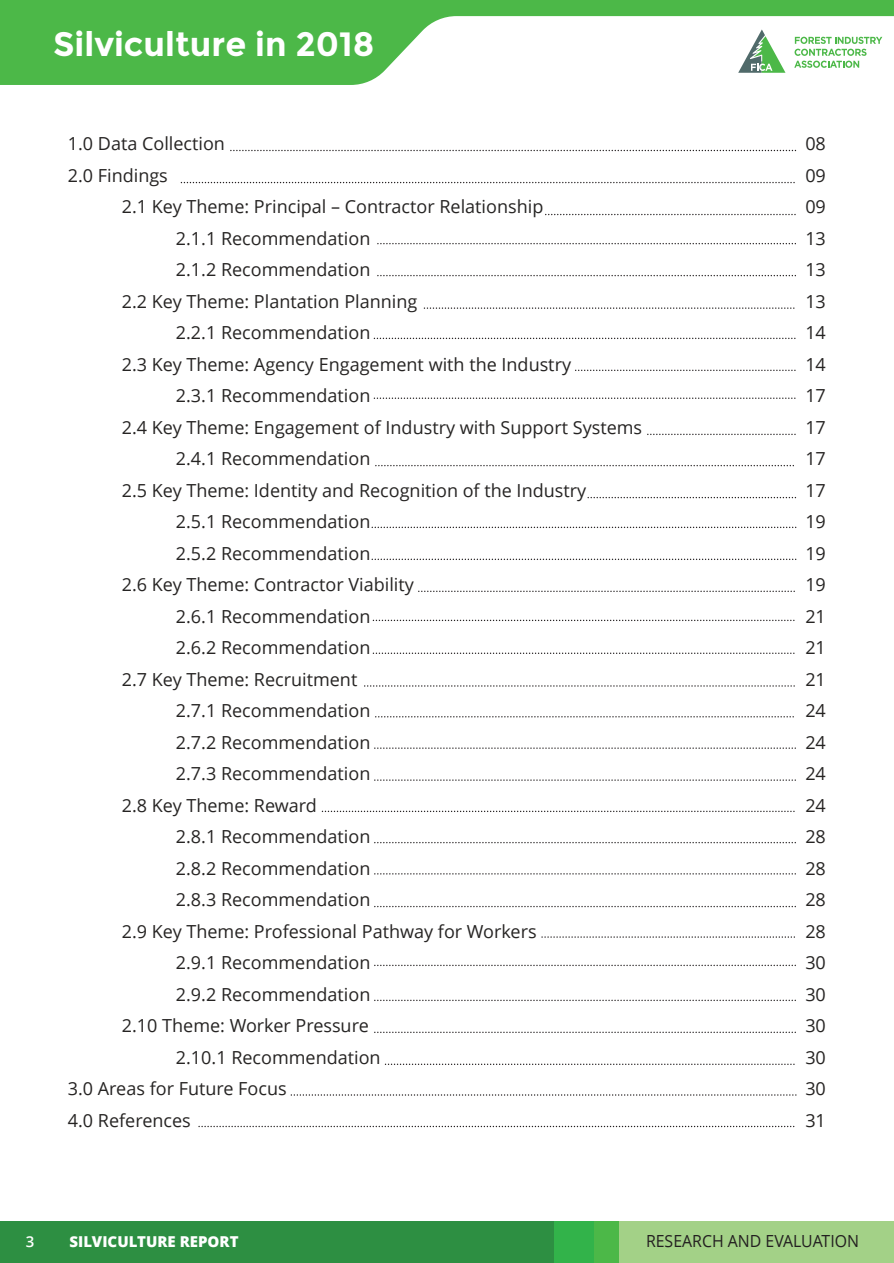
<style>
.page{position:relative;width:894px;height:1263px;background:#fff}
.page>*{position:absolute;margin:0;border:0;box-sizing:border-box;transform-origin:0 0}
.t1{font:700 33.75px "Montserrat";color:#fff}
.t2{font:18px/31.5px "Open Sans";color:#262423}
.t3{font:16.65px "Open Sans";color:#231f20;scale:.95 1}
.t4{font:800 15px "Open Sans";color:#fff}
.t5{font:600 15px "Open Sans";color:#fff}
</style>
<div class="page">
<svg style="left:0;top:0;width:893px;height:85px;fill:#4cb848"></svg>
<svg style="left:794px;top:37px;width:88px;height:31px"></svg>
<svg style="left:738px;top:29px;width:47px;height:44px"></svg>
<div style="left:0;top:1221px;width:893px;height:42px;background:#2d8f42"></div>
<div style="left:554px;top:1221px;width:339px;height:42px;background:#32b34a"></div>
<div style="left:594px;top:1221px;width:299px;height:42px;background:#4cb848"></div>
<div style="left:619px;top:1221px;width:274px;height:42px;background:#a3d187"></div>
<svg style="left:231px;top:150px;width:564px;height:1px"></svg>
<svg style="left:181px;top:182px;width:614px;height:1px"></svg>
<svg style="left:545px;top:214px;width:250px;height:1px"></svg>
<svg style="left:378px;top:243px;width:417px;height:1px"></svg>
<svg style="left:378px;top:275px;width:417px;height:1px"></svg>
<svg style="left:424px;top:307px;width:371px;height:2px"></svg>
<svg style="left:374px;top:338px;width:421px;height:1px"></svg>
<svg style="left:575px;top:370px;width:220px;height:1px"></svg>
<svg style="left:374px;top:397px;width:421px;height:2px"></svg>
<svg style="left:647px;top:434px;width:148px;height:1px"></svg>
<svg style="left:376px;top:465px;width:418px;height:1px"></svg>
<svg style="left:588px;top:497px;width:207px;height:1px"></svg>
<svg style="left:372px;top:527px;width:422px;height:1px"></svg>
<svg style="left:372px;top:559px;width:422px;height:1px"></svg>
<svg style="left:418px;top:591px;width:377px;height:1px"></svg>
<svg style="left:373px;top:620px;width:422px;height:1px"></svg>
<svg style="left:373px;top:652px;width:422px;height:2px"></svg>
<svg style="left:364px;top:685px;width:431px;height:2px"></svg>
<svg style="left:375px;top:716px;width:419px;height:1px"></svg>
<svg style="left:374px;top:747px;width:421px;height:2px"></svg>
<svg style="left:374px;top:779px;width:421px;height:2px"></svg>
<svg style="left:322px;top:811px;width:473px;height:1px"></svg>
<svg style="left:374px;top:842px;width:421px;height:1px"></svg>
<svg style="left:374px;top:873px;width:421px;height:2px"></svg>
<svg style="left:374px;top:906px;width:421px;height:1px"></svg>
<svg style="left:542px;top:936px;width:253px;height:2px"></svg>
<svg style="left:374px;top:965px;width:421px;height:1px"></svg>
<svg style="left:374px;top:1000px;width:421px;height:1px"></svg>
<svg style="left:374px;top:1032px;width:421px;height:1px"></svg>
<svg style="left:385px;top:1063px;width:410px;height:2px"></svg>
<svg style="left:291px;top:1094px;width:503px;height:2px"></svg>
<svg style="left:199px;top:1126px;width:596px;height:1px"></svg>
<h1 class="t1" style="left:53px;top:23px;width:323px">Silviculture in 2018</h1>
<p class="t2" style="left:68px;top:130px;width:159px">1.0 Data Collection<br>2.0 Findings</p>
<p class="t2" style="left:122px;top:193px;width:423px">2.1 Key Theme: Principal – Contractor Relationship</p>
<p class="t2" style="left:176px;top:224px;width:196px">2.1.1 Recommendation</p>
<p class="t2" style="left:176px;top:256px;width:196px">2.1.2 Recommendation</p>
<p class="t2" style="left:122px;top:287px;width:297px">2.2 Key Theme: Plantation Planning</p>
<p class="t2" style="left:176px;top:319px;width:196px">2.2.1 Recommendation</p>
<p class="t2" style="left:122px;top:350px;width:450px">2.3 Key Theme: Agency Engagement with the Industry</p>
<p class="t2" style="left:176px;top:382px;width:196px">2.3.1 Recommendation</p>
<p class="t2" style="left:122px;top:413px;width:521px">2.4 Key Theme: Engagement of Industry with Support Systems</p>
<p class="t2" style="left:176px;top:445px;width:196px">2.4.1 Recommendation</p>
<p class="t2" style="left:122px;top:476px;width:465px">2.5 Key Theme: Identity and Recognition of the Industry</p>
<p class="t2" style="left:176px;top:508px;width:196px">2.5.1 Recommendation</p>
<p class="t2" style="left:176px;top:539px;width:196px">2.5.2 Recommendation</p>
<p class="t2" style="left:122px;top:571px;width:293px">2.6 Key Theme: Contractor Viability</p>
<p class="t2" style="left:176px;top:602px;width:196px">2.6.1 Recommendation</p>
<p class="t2" style="left:176px;top:634px;width:196px">2.6.2 Recommendation</p>
<p class="t2" style="left:122px;top:665px;width:237px">2.7 Key Theme: Recruitment</p>
<p class="t2" style="left:176px;top:697px;width:196px">2.7.1 Recommendation</p>
<p class="t2" style="left:176px;top:728px;width:196px">2.7.2 Recommendation</p>
<p class="t2" style="left:176px;top:760px;width:196px">2.7.3 Recommendation</p>
<p class="t2" style="left:122px;top:791px;width:196px">2.8 Key Theme: Reward</p>
<p class="t2" style="left:176px;top:823px;width:196px">2.8.1 Recommendation</p>
<p class="t2" style="left:176px;top:854px;width:196px">2.8.2 Recommendation</p>
<p class="t2" style="left:176px;top:886px;width:196px">2.8.3 Recommendation</p>
<p class="t2" style="left:122px;top:917px;width:416px">2.9 Key Theme: Professional Pathway for Workers</p>
<p class="t2" style="left:176px;top:949px;width:196px">2.9.1 Recommendation</p>
<p class="t2" style="left:176px;top:980px;width:196px">2.9.2 Recommendation</p>
<p class="t2" style="left:122px;top:1012px;width:248px">2.10 Theme: Worker Pressure</p>
<p class="t2" style="left:176px;top:1043px;width:206px">2.10.1 Recommendation</p>
<p class="t2" style="left:68px;top:1075px;width:220px">3.0 Areas for Future Focus</p>
<p class="t2" style="left:68px;top:1106px;width:124px">4.0 References</p>
<p class="t2" style="left:805px;top:130px;width:22px;text-align:justify">08<br>09<br>09<br>13<br>13<br>13<br>14<br>14<br>17<br>17<br>17<br>17<br>19<br>19<br>19<br>21<br>21<br>21<br>24<br>24<br>24<br>24<br>28<br>28<br>28<br>28<br>30<br>30<br>30<br>30<br>30<br>31</p>
<p class="t5" style="left:26px;top:1235px;width:10px">3</p>
<p class="t4" style="left:70px;top:1236px;width:170px">SILVICULTURE REPORT</p>
<p class="t3" style="left:645px;top:1234px;width:226px">RESEARCH AND EVALUATION</p>
</div>
